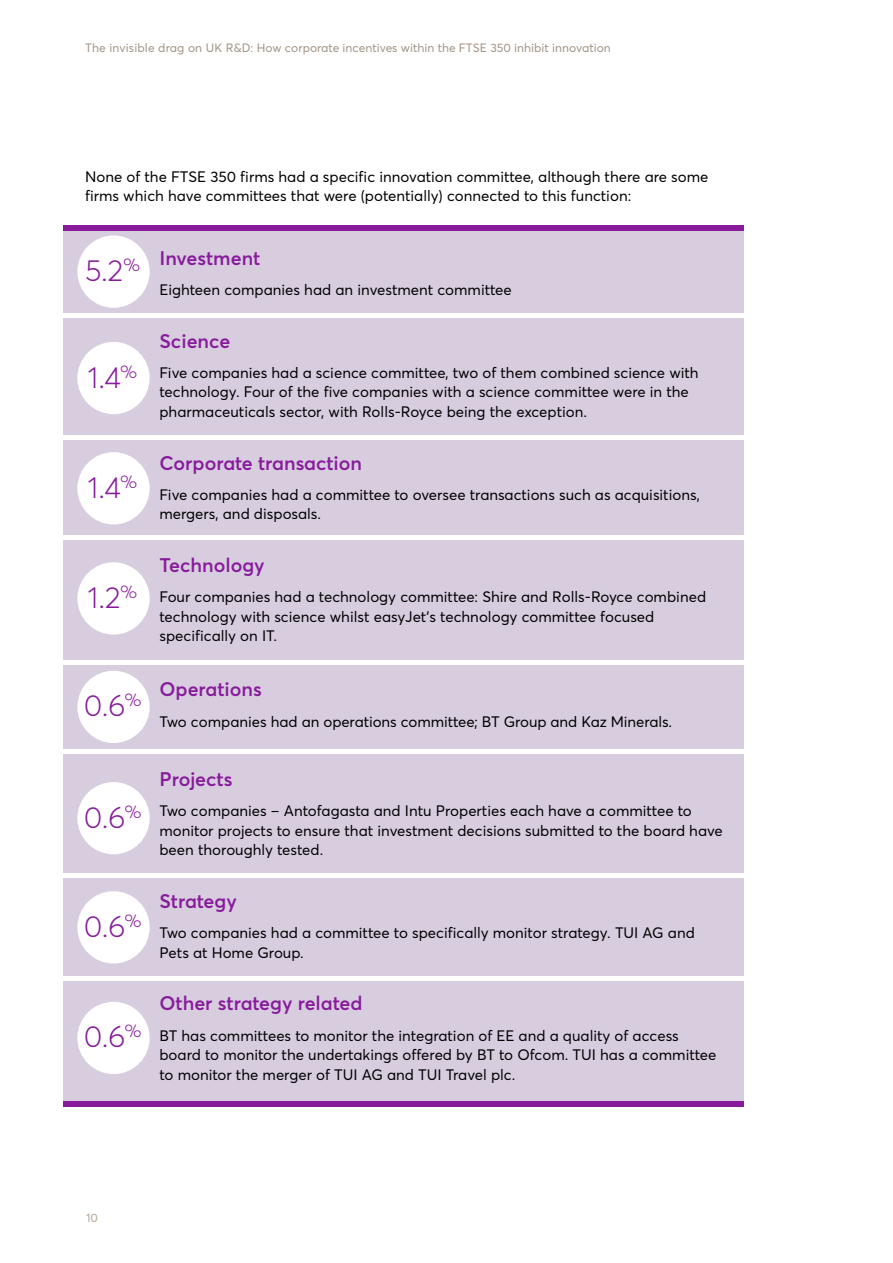
<style>
.page{position:relative;width:893px;height:1263px;background:#fff}
.page>*{position:absolute;margin:0;border:0;box-sizing:border-box;transform-origin:0 0}
.t1{font:300 30px "Averta";color:#881b9c}
.t2{font:600 19.5px "Averta";color:#881b9c}
.t3{font:15px/19.5px "Averta";color:#000}
.t4{font:12px "Averta";color:#a39383}
.t5{font:12px "Averta";color:#b4a899}
</style>
<div class="page">
<div style="left:64px;top:229px;width:680px;height:878px;background:#d8cddf"></div>
<div style="left:77px;top:891px;width:73px;height:72px;background:#fff;border-radius:50%"></div>
<div style="left:77px;top:782px;width:73px;height:72px;background:#fff;border-radius:50%"></div>
<div style="left:77px;top:671px;width:73px;height:72px;background:#fff;border-radius:50%"></div>
<div style="left:77px;top:562px;width:73px;height:72px;background:#fff;border-radius:50%"></div>
<div style="left:77px;top:452px;width:73px;height:72px;background:#fff;border-radius:50%"></div>
<div style="left:77px;top:342px;width:73px;height:72px;background:#fff;border-radius:50%"></div>
<div style="left:77px;top:235px;width:73px;height:73px;background:#fff;border-radius:50%"></div>
<div style="left:77px;top:1002px;width:73px;height:72px;background:#fff;border-radius:50%"></div>
<div style="left:64px;top:313px;width:680px;height:5px;background:#fff"></div>
<div style="left:64px;top:226px;width:680px;height:5px;background:#881b9c"></div>
<div style="left:64px;top:1101px;width:680px;height:5px;background:#881b9c"></div>
<hr style="left:64px;top:436px;width:680px;height:4px;background:#fff">
<hr style="left:64px;top:536px;width:680px;height:4px;background:#fff">
<div style="left:64px;top:660px;width:680px;height:5px;background:#fff"></div>
<hr style="left:64px;top:750px;width:680px;height:4px;background:#fff">
<hr style="left:64px;top:873px;width:680px;height:4px;background:#fff">
<div style="left:64px;top:976px;width:680px;height:5px;background:#fff"></div>
<p class="t4" style="left:85px;top:40px;width:527px">The invisible drag on UK R&amp;D: How corporate incentives within the FTSE 350 inhibit innovation</p>
<p class="t3" style="left:85px;top:167px;width:625px">None of the FTSE 350 firms had a specific innovation committee, although there are some firms which have committees that were (potentially) connected to this function:</p>
<h1 class="t1" style="left:85px;top:252px;width:57px">5.2<sup>%</sup></h1>
<h1 class="t1" style="left:88px;top:358px;width:51px">1.4<sup>%</sup></h1>
<h1 class="t1" style="left:88px;top:469px;width:51px">1.4<sup>%</sup></h1>
<h1 class="t1" style="left:88px;top:579px;width:51px">1.2<sup>%</sup></h1>
<h1 class="t1" style="left:84px;top:687px;width:59px">0.6<sup>%</sup></h1>
<h1 class="t1" style="left:84px;top:798px;width:59px">0.6<sup>%</sup></h1>
<h1 class="t1" style="left:84px;top:908px;width:59px">0.6<sup>%</sup></h1>
<h1 class="t1" style="left:84px;top:1018px;width:59px">0.6<sup>%</sup></h1>
<h2 class="t2" style="left:159px;top:246px;width:102px">Investment</h2>
<p class="t3" style="left:159px;top:280px;width:354px">Eighteen companies had an investment committee</p>
<h2 class="t2" style="left:159px;top:329px;width:73px">Science</h2>
<p class="t3" style="left:159px;top:363px;width:541px">Five companies had a science committee, two of them combined science with technology. Four of the five companies with a science committee were in the pharmaceuticals sector, with Rolls-Royce being the exception.</p>
<h2 class="t2" style="left:159px;top:451px;width:204px">Corporate transaction</h2>
<p class="t3" style="left:159px;top:485px;width:542px">Five companies had a committee to oversee transactions such as acquisitions, mergers, and disposals.</p>
<h2 class="t2" style="left:159px;top:553px;width:107px">Technology</h2>
<p class="t3" style="left:159px;top:587px;width:548px">Four companies had a technology committee: Shire and Rolls-Royce combined technology with science whilst easyJet’s technology committee focused specifically on IT.</p>
<h2 class="t2" style="left:159px;top:677px;width:104px">Operations</h2>
<p class="t3" style="left:159px;top:711px;width:514px">Two companies had an operations committee; BT Group and Kaz Minerals.</p>
<h2 class="t2" style="left:159px;top:767px;width:75px">Projects</h2>
<p class="t3" style="left:159px;top:801px;width:565px">Two companies – Antofagasta and Intu Properties each have a committee to monitor projects to ensure that investment decisions submitted to the board have been thoroughly tested.</p>
<h2 class="t2" style="left:159px;top:889px;width:79px">Strategy</h2>
<p class="t3" style="left:159px;top:923px;width:537px">Two companies had a committee to specifically monitor strategy. TUI AG and<br>Pets at Home Group.</p>
<h2 class="t2" style="left:159px;top:991px;width:205px">Other strategy related</h2>
<p class="t3" style="left:159px;top:1025px;width:558px">BT has committees to monitor the integration of EE and a quality of access board to monitor the undertakings offered by BT to Ofcom. TUI has a committee to monitor the merger of TUI AG and TUI Travel plc.</p>
<p class="t5" style="left:86px;top:1210px;width:14px">10</p>
</div>
